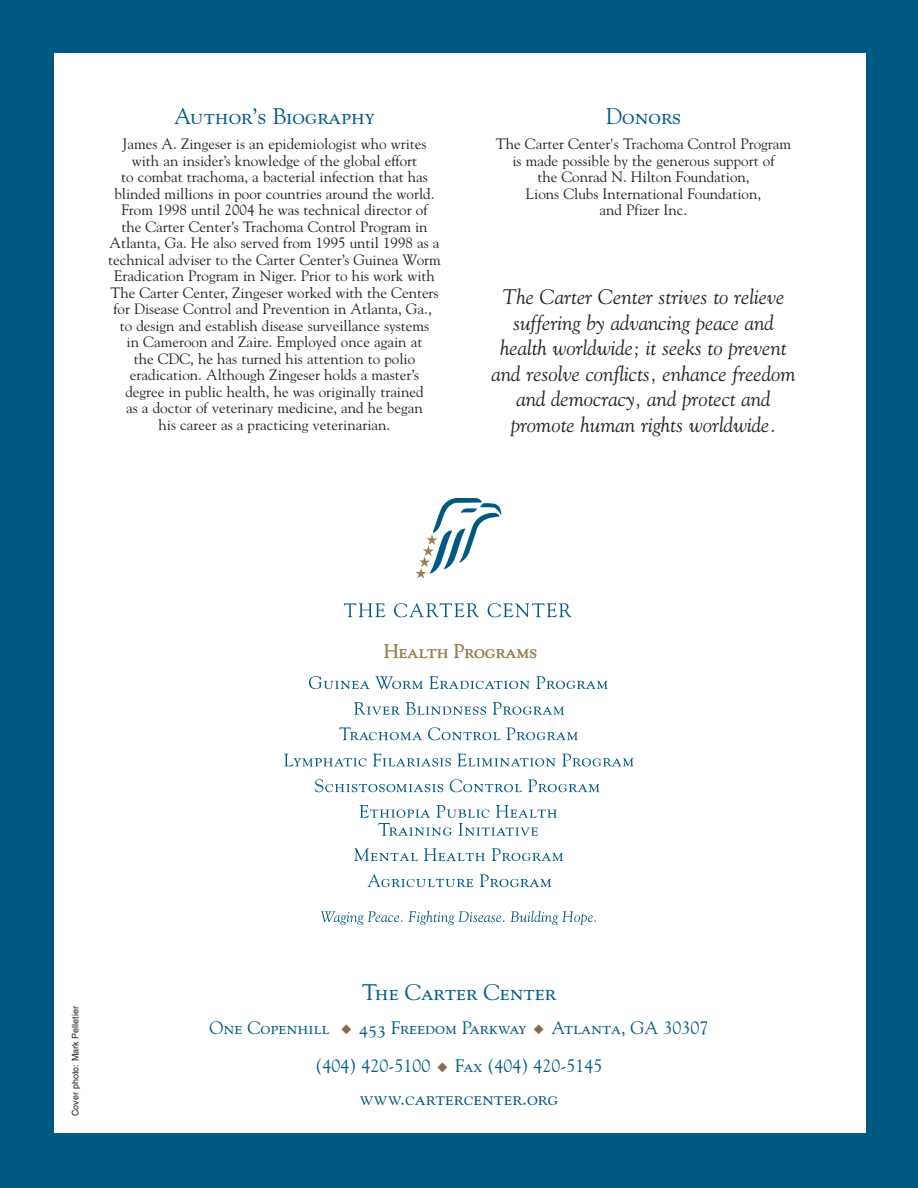
<style>
.page{position:relative;width:918px;height:1188px;background:#005983}
.page>*{position:absolute;margin:0;border:0;box-sizing:border-box;transform-origin:0 0}
.t1{font:22.5px "Goudy SC";color:#005983}
.t2{font:21px/25.5px "Goudy Italic Os F";color:#231f20;text-align:center}
.t3{font:19.5px "Goudy SC";color:#005983}
.t4{font:19.5px "Goudy SC";color:#987e52}
.t5{font:18px "Goudy SC";color:#005983}
.t6{font:18px "Goudy";color:#005983}
.t7{font:15px/16.5px "Goudy";color:#231f20;text-align:center}
.t8{font:9px "Helvetica";color:#231f20}
.s1{color:#8c6a4b}
.s2{font-family:"Goudy"}
.s3{font-family:"Goudy SC"}
</style>
<div class="page">
<div style="left:55px;top:53px;width:811px;height:1080px;background:#fff"></div>
<svg style="left:415px;top:498px;width:87px;height:81px"></svg>
<svg style="left:367px;top:874px;width:106px;height:13px"></svg>
<svg style="left:480px;top:874px;width:71px;height:13px"></svg>
<svg style="left:344px;top:603px;width:41px;height:14px"></svg>
<svg style="left:394px;top:603px;width:85px;height:14px"></svg>
<svg style="left:488px;top:603px;width:84px;height:14px"></svg>
<svg style="left:321px;top:911px;width:82px;height:14px"></svg>
<svg style="left:409px;top:911px;width:96px;height:14px"></svg>
<svg style="left:511px;top:911px;width:85px;height:14px"></svg>
<svg style="left:359px;top:805px;width:198px;height:31px"></svg>
<svg style="left:309px;top:676px;width:114px;height:13px"></svg>
<svg style="left:429px;top:676px;width:101px;height:13px"></svg>
<svg style="left:536px;top:676px;width:72px;height:13px"></svg>
<svg style="left:284px;top:754px;width:82px;height:12px"></svg>
<svg style="left:373px;top:754px;width:78px;height:12px"></svg>
<svg style="left:457px;top:754px;width:99px;height:12px"></svg>
<svg style="left:562px;top:753px;width:72px;height:14px"></svg>
<svg style="left:354px;top:848px;width:64px;height:13px"></svg>
<svg style="left:424px;top:848px;width:61px;height:13px"></svg>
<svg style="left:492px;top:848px;width:71px;height:13px"></svg>
<svg style="left:315px;top:779px;width:128px;height:13px"></svg>
<svg style="left:450px;top:779px;width:72px;height:13px"></svg>
<svg style="left:528px;top:779px;width:72px;height:13px"></svg>
<svg style="left:354px;top:702px;width:46px;height:13px"></svg>
<svg style="left:406px;top:702px;width:80px;height:13px"></svg>
<svg style="left:493px;top:702px;width:71px;height:13px"></svg>
<svg style="left:339px;top:727px;width:83px;height:13px"></svg>
<svg style="left:428px;top:727px;width:72px;height:13px"></svg>
<svg style="left:506px;top:727px;width:72px;height:13px"></svg>
<h1 class="t1" style="left:174px;top:107px;width:202px">Author’s Biography</h1>
<p class="t7" style="left:108px;top:137px;width:334px">James A. Zingeser is an epidemiologist who writes with an insider’s knowledge of the global effort<br>to combat trachoma, a bacterial infection that has blinded millions in poor countries around the world.<br>From 1998 until 2004 he was technical director of<br>the Carter Center’s Trachoma Control Program in Atlanta, Ga. He also served from 1995 until 1998 as a technical adviser to the Carter Center’s Guinea Worm Eradication Program in Niger. Prior to his work with The Carter Center, Zingeser worked with the Centers for Disease Control and Prevention in Atlanta, Ga., to design and establish disease surveillance systems<br>in Cameroon and Zaire. Employed once again at<br>the CDC, he has turned his attention to polio eradication. Although Zingeser holds a master’s<br>degree in public health, he was originally trained<br>as a doctor of veterinary medicine, and he began<br>his career as a practicing veterinarian.</p>
<h1 class="t1" style="left:606px;top:107px;width:77px">Donors</h1>
<p class="t7" style="left:496px;top:137px;width:297px">The Carter Center's Trachoma Control Program is made possible by the generous support of<br>the Conrad N. Hilton Foundation,<br>Lions Clubs International Foundation,<br>and Pfizer Inc.</p>
<h2 class="t2" style="left:491px;top:286px;width:306px">The Carter Center strives to relieve suffering by advancing peace and health worldwide; it seeks to prevent and resolve conflicts, enhance freedom and democracy, and protect and promote human rights worldwide.</h2>
<h3 class="t4" style="left:384px;top:644px;width:155px">Health Programs</h3>
<p class="t8" style="left:72px;top:1116px;width:111px;rotate:-90deg">Cover photo: Mark Pelletier</p>
<h1 class="t1" style="left:362px;top:983px;width:195px">The Carter Center</h1>
<p class="t5" style="left:210px;top:1021px;width:500px">One Copenhill <span class="s1">◆</span> 453 Freedom Parkway <span class="s1">◆</span> Atlanta, GA <span class="s2">30307</span></p>
<p class="t6" style="left:316px;top:1059px;width:288px">(404) 420-5100 <span class="s1">◆</span> <span class="s3">Fax</span> (404) 420-5145</p>
<h3 class="t3" style="left:360px;top:1090px;width:200px">www.cartercenter.org</h3>
</div>
